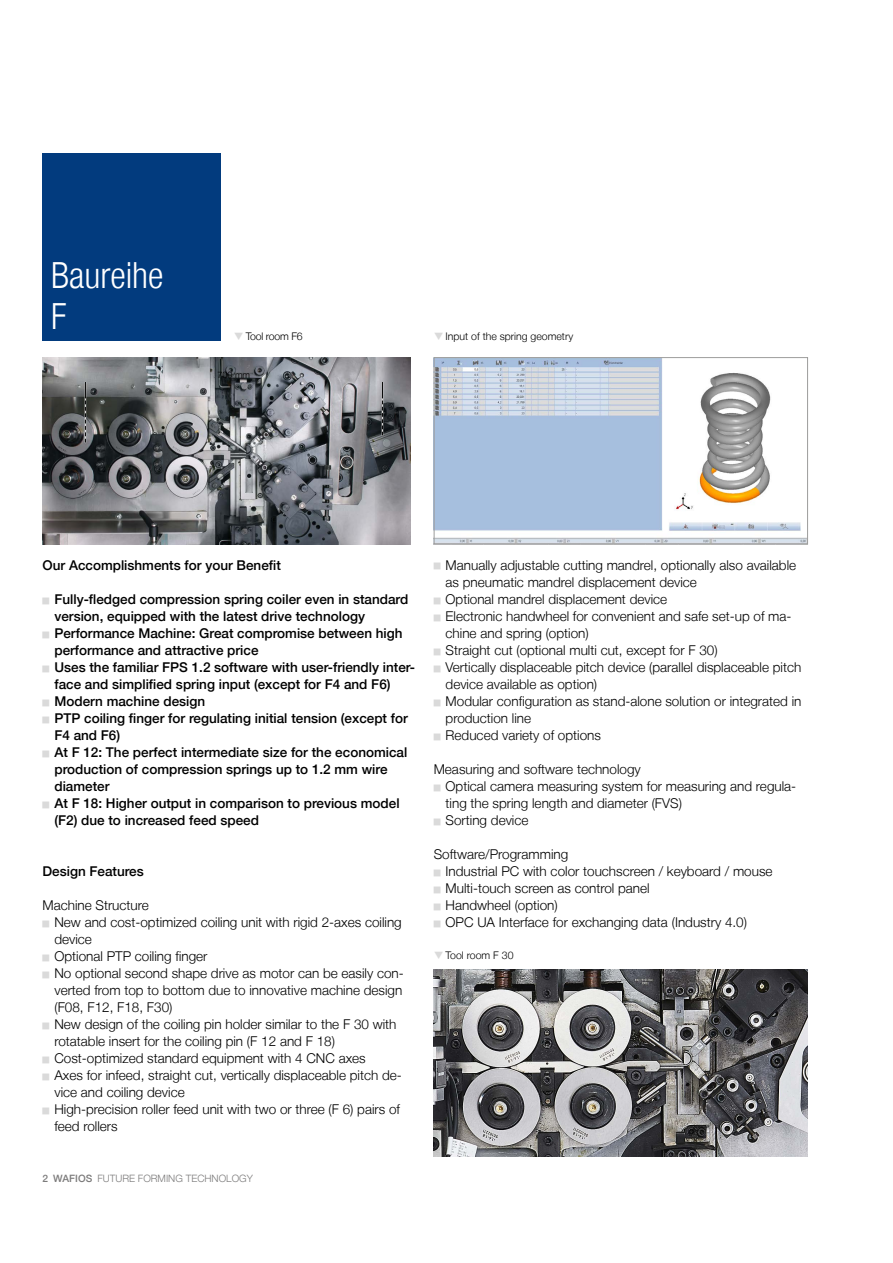
<style>
.page{position:relative;width:893px;height:1263px;background:#fff}
.page>*{position:absolute;margin:0;border:0;box-sizing:border-box;transform-origin:0 0}
.t1{font:300 condensed 36px/40.5px "Helvetica Neue LT";color:#fff}
.t2{font:300 13.5px/17px "Helvetica Neue LT";color:#000}
.t3{font:500 13.5px/17px "Helvetica Neue LT";color:#000}
.t4{font:300 10.5px "Helvetica Neue LT";color:#000}
.t5{font:300 10.5px "Helvetica Neue LT";letter-spacing:-.02em;color:#000}
.t6{font:300 10.2px "Helvetica Neue LT";color:#7c7b7b}
.t7{font:300 9px "Helvetica Neue LT";color:#000}
.s1{font-weight:500}
</style>
<div class="page">
<img style="left:43px;top:357px;width:367px;height:187px">
<img style="left:436px;top:359px;width:370px;height:183px">
<div style="left:434px;top:357px;width:374px;height:187px;border:1px solid #9d9d9c"></div>
<img style="left:434px;top:969px;width:374px;height:188px">
<svg style="left:333px;top:392px;width:1px;height:35px"></svg>
<svg style="left:382px;top:382px;width:1px;height:53px"></svg>
<svg style="left:85px;top:382px;width:1px;height:60px"></svg>
<div style="left:43px;top:153px;width:178px;height:187px;background:#023b7e"></div>
<h1 class="t1" style="left:51px;top:255px;width:114px">Baureihe<br>F</h1>
<p class="t5" style="left:246px;top:330px;width:58px">Tool room F6</p>
<p class="t4" style="left:446px;top:330px;width:129px">Input of the spring geometry</p>
<p class="t7" style="left:217px;top:370px;width:34px">700 mm</p>
<p class="t3" style="left:43px;top:556px;width:240px">Our Accomplishments for your Benefit</p>
<p class="t3" style="left:54px;top:590px;width:362px">Fully-fledged compression spring coiler even in standard version, equipped with the latest drive technology Performance Machine: Great compromise between high performance and attractive price<br>Uses the familiar FPS 1.2 software with user-friendly inter&shy;face and simplified spring input (except for F4 and F6)<br>Modern machine design<br>PTP coiling finger for regulating initial tension (except for F4 and F6)<br>At F 12: The perfect intermediate size for the economical production of compression springs up to 1.2 mm wire diameter<br>At F 18: Higher output in comparison to previous model (F2) due to increased feed speed</p>
<p class="t3" style="left:43px;top:863px;width:103px">Design Features</p>
<p class="t2" style="left:54px;top:896px;width:351px;text-indent:-12px">Machine Structure<br>New and cost-optimized coiling unit with rigid 2-axes coiling device<br>Optional PTP coiling finger<br>No optional second shape drive as motor can be easily con&shy;verted from top to bottom due to innovative machine design (F08, F12, F18, F30)<br>New design of the coiling pin holder similar to the F 30 with rotatable insert for the coiling pin (F 12 and F 18)<br>Cost-optimized standard equipment with 4 CNC axes<br>Axes for infeed, straight cut, vertically displaceable pitch de&shy;vice and coiling device<br>High-precision roller feed unit with two or three (F 6) pairs of feed rollers</p>
<p class="t6" style="left:43px;top:1172px;width:212px"><span class="s1">2 WAFIOS</span> FUTURE FORMING TECHNOLOGY</p>
<p class="t2" style="left:446px;top:556px;width:357px">Manually adjustable cutting mandrel, optionally also available as pneumatic mandrel displacement device<br>Optional mandrel displacement device<br>Electronic handwheel for convenient and safe set-up of ma&shy;chine and spring (option)<br>Straight cut (optional multi cut, except for F 30)<br>Vertically displaceable pitch device (parallel displaceable pitch device available as option)<br>Modular configuration as stand-alone solution or integrated in production line<br>Reduced variety of options</p>
<p class="t2" style="left:446px;top:760px;width:352px;text-indent:-12px">Measuring and software technology<br>Optical camera measuring system for measuring and regula&shy;ting the spring length and diameter (FVS)<br>Sorting device</p>
<p class="t2" style="left:446px;top:845px;width:328px;text-indent:-12px">Software/Programming<br>Industrial PC with color touchscreen / keyboard / mouse Multi-touch screen as control panel<br>Handwheel (option)<br>OPC UA Interface for exchanging data (Industry 4.0)</p>
<p class="t4" style="left:446px;top:949px;width:69px">Tool room F 30</p>
</div>
